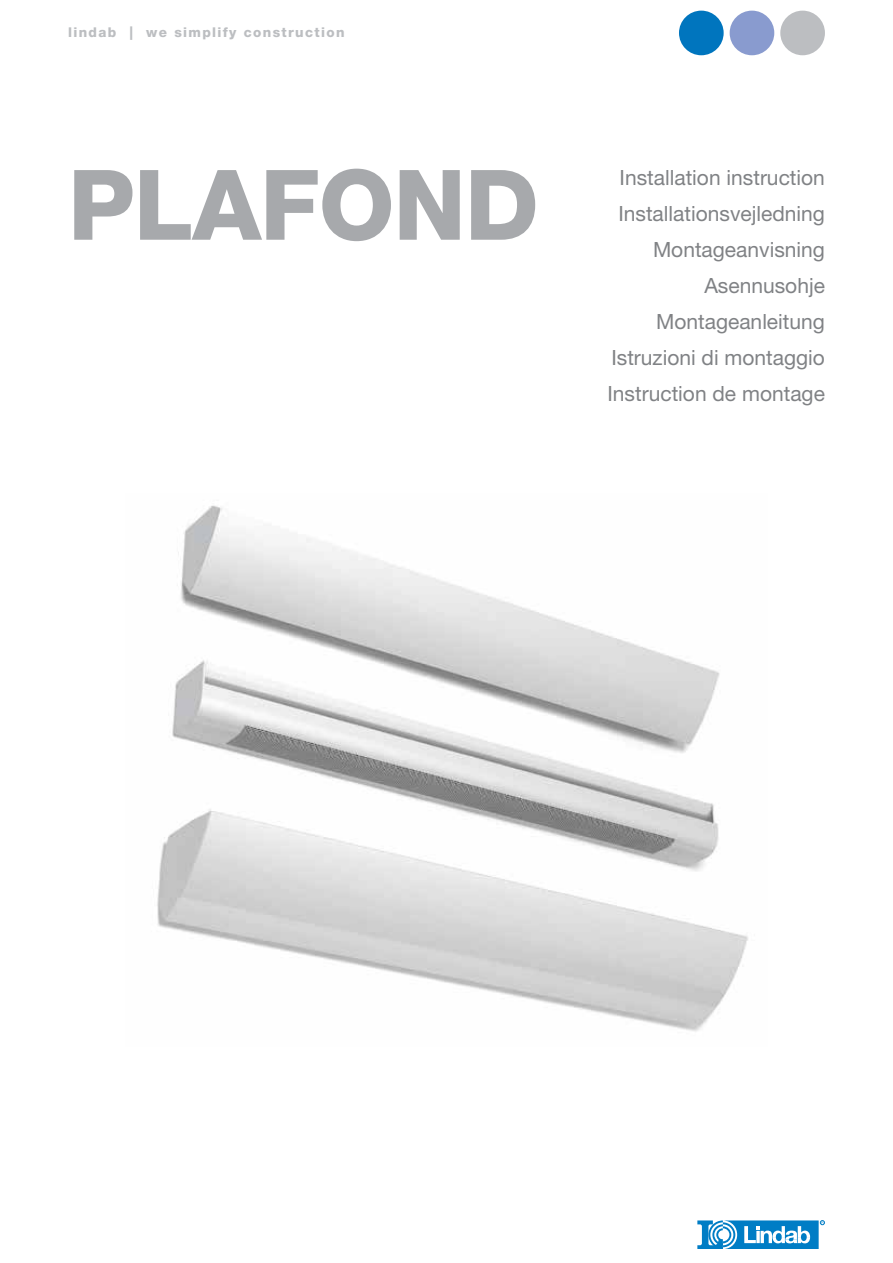
<style>
.page{position:relative;width:893px;height:1263px;background:#fff}
.page>*{position:absolute;margin:0;border:0;box-sizing:border-box;transform-origin:0 0}
.t1{font:800 97.5px "Helvetica Neue LT Pro";letter-spacing:-.01em;color:#a7a9ac}
.t2{font:21px/36px "Helvetica Neue LT Pro";color:#808285;text-align:right}
.t3{font:800 13.5px "Helvetica Neue LT Pro";letter-spacing:.1em;color:#bcbec1}
</style>
<div class="page">
<svg style="left:697px;top:1220px;width:127px;height:29px"></svg>
<div style="left:730px;top:11px;width:44px;height:44px;background:#899bcf;border-radius:50%"></div>
<div style="left:780px;top:11px;width:45px;height:44px;background:#bcbec1;border-radius:50%"></div>
<div style="left:679px;top:11px;width:45px;height:44px;background:#0075be;border-radius:50%"></div>
<img style="left:157px;top:505px;width:591px;height:527px">
<p class="t3" style="left:68px;top:25px;width:278px">lindab | we simplify construction</p>
<h1 class="t1" style="left:68px;top:147px;width:472px">Plafond</h1>
<p class="t2" style="left:607px;top:159px;width:219px">Installation instruction<br>Installationsvejledning<br>Montageanvisning<br>Asennusohje<br>Montageanleitung<br>Istruzioni di montaggio<br>Instruction de montage</p>
</div>
